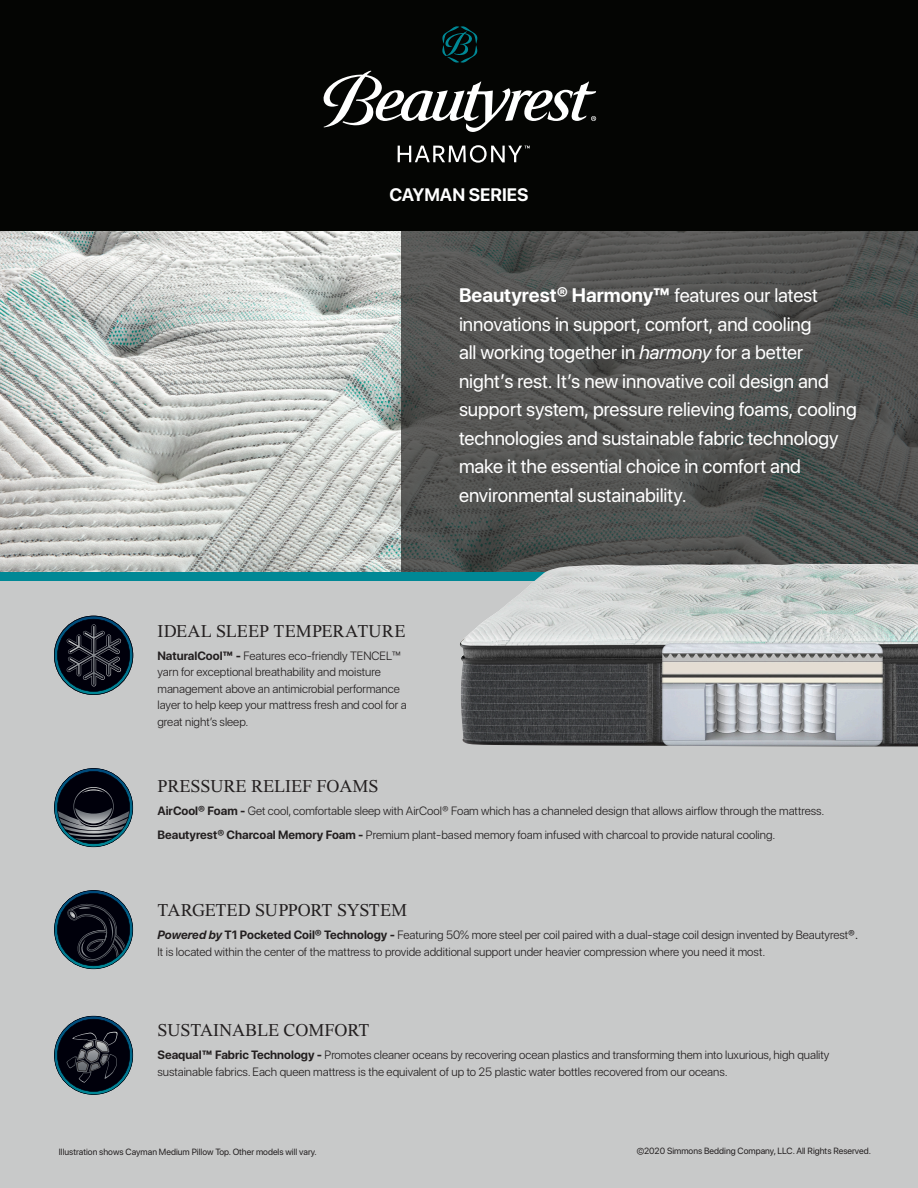
<style>
.page{position:relative;width:918px;height:1188px;background:#fff}
.page>*{position:absolute;margin:0;border:0;box-sizing:border-box;transform-origin:0 0}
.Body_-_medium{font:19.5px/28.5px "SF Pro Display";letter-spacing:-.005em;color:#fff}
.Header___icons_-_sel{font:18px "Thorndale AMT";color:#231f20}
.t1{font:700 18px "SF Pro Display";color:#fff}
.t2{font:300 12px/16.5px "SF Pro Display";color:#231f20}
.t3{font:9px "SF Pro Display";color:#231f20}
.s1{font-weight:700}
.s2{font-style:italic}
.s3{font-weight:700;font-style:italic}
.s4{font-weight:400}
</style>
<div class="page">
<div style="left:0;top:549px;width:918px;height:639px;background:#c8c9c9"></div>
<img style="left:0;top:230px;width:401px;height:342px">
<svg style="left:401px;top:230px;width:517px;height:342px;background:#505150"></svg>
<div style="left:0;top:572px;width:918px;height:8px;background:#008895"></div>
<img style="left:458px;top:564px;width:460px;height:182px">
<div style="left:0;top:0;width:918px;height:230px;background:#040503"></div>
<svg style="left:398px;top:145px;width:132px;height:18px"></svg>
<svg style="left:323px;top:71px;width:273px;height:61px"></svg>
<svg style="left:442px;top:26px;width:36px;height:37px"></svg>
<svg style="left:54px;top:890px;width:79px;height:79px"></svg>
<svg style="left:54px;top:1016px;width:79px;height:79px"></svg>
<svg style="left:54px;top:768px;width:79px;height:79px"></svg>
<svg style="left:54px;top:616px;width:79px;height:79px"></svg>
<p class="t1" style="left:389px;top:184px;width:141px">CAYMAN SERIES</p>
<p class="Header___icons_-_sel" style="left:158px;top:620px;width:250px">IDEAL SLEEP TEMPERATURE</p>
<p class="t2" style="left:158px;top:648px;width:251px"><span class="s1">NaturalCool™ -</span> Features eco-friendly TENCEL™ yarn for exceptional breathability and moisture management above an antimicrobial performance layer to help keep your mattress fresh and cool for a great night’s sleep.</p>
<p class="Body_-_medium" style="left:459px;top:281px;width:399px"><span class="s1">Beautyrest® Harmony™</span> features our latest innovations in support, comfort, and cooling<br>all working together in <span class="s2">harmony</span> for a better night’s rest. It’s new innovative coil design and support system, pressure relieving foams, cooling technologies and sustainable fabric technology make it the essential choice in comfort and environmental sustainability.</p>
<p class="Header___icons_-_sel" style="left:158px;top:776px;width:223px">PRESSURE RELIEF FOAMS</p>
<p class="t2" style="left:158px;top:803px;width:669px"><span class="s1">AirCool® Foam -</span> Get cool, comfortable sleep with AirCool® Foam which has a channeled design that allows airflow through the mattress.</p>
<p class="t2" style="left:158px;top:826px;width:620px"><span class="s1">Beautyrest® Charcoal Memory Foam -</span> Premium plant-based memory foam infused with charcoal to provide natural cooling.</p>
<p class="Header___icons_-_sel" style="left:158px;top:900px;width:251px">TARGETED SUPPORT SYSTEM</p>
<p class="t2" style="left:158px;top:927px;width:702px"><span class="s3">Powered by</span> <span class="s1">T1 Pocketed Coil® Technology -</span> Featuring 50% more steel per coil paired with a dual-stage coil design invented by Beautyrest<span class="s4">®.<br></span>It is located within the center of the mattress to provide additional support under heavier compression where you need it most.</p>
<p class="Header___icons_-_sel" style="left:158px;top:1020px;width:213px">SUSTAINABLE COMFORT</p>
<p class="t2" style="left:158px;top:1047px;width:673px"><span class="s1">Seaqual™ Fabric Technology -</span> Promotes cleaner oceans by recovering ocean plastics and transforming them into luxurious, high quality sustainable fabrics. Each queen mattress is the equivalent of up to 25 plastic water bottles recovered from our oceans.</p>
<p class="t3" style="left:59px;top:1147px;width:260px">Illustration shows Cayman Medium Pillow Top. Other models will vary.</p>
<p class="t3" style="left:637px;top:1145px;width:236px">©2020 Simmons Bedding Company, LLC. All Rights Reserved.</p>
</div>
